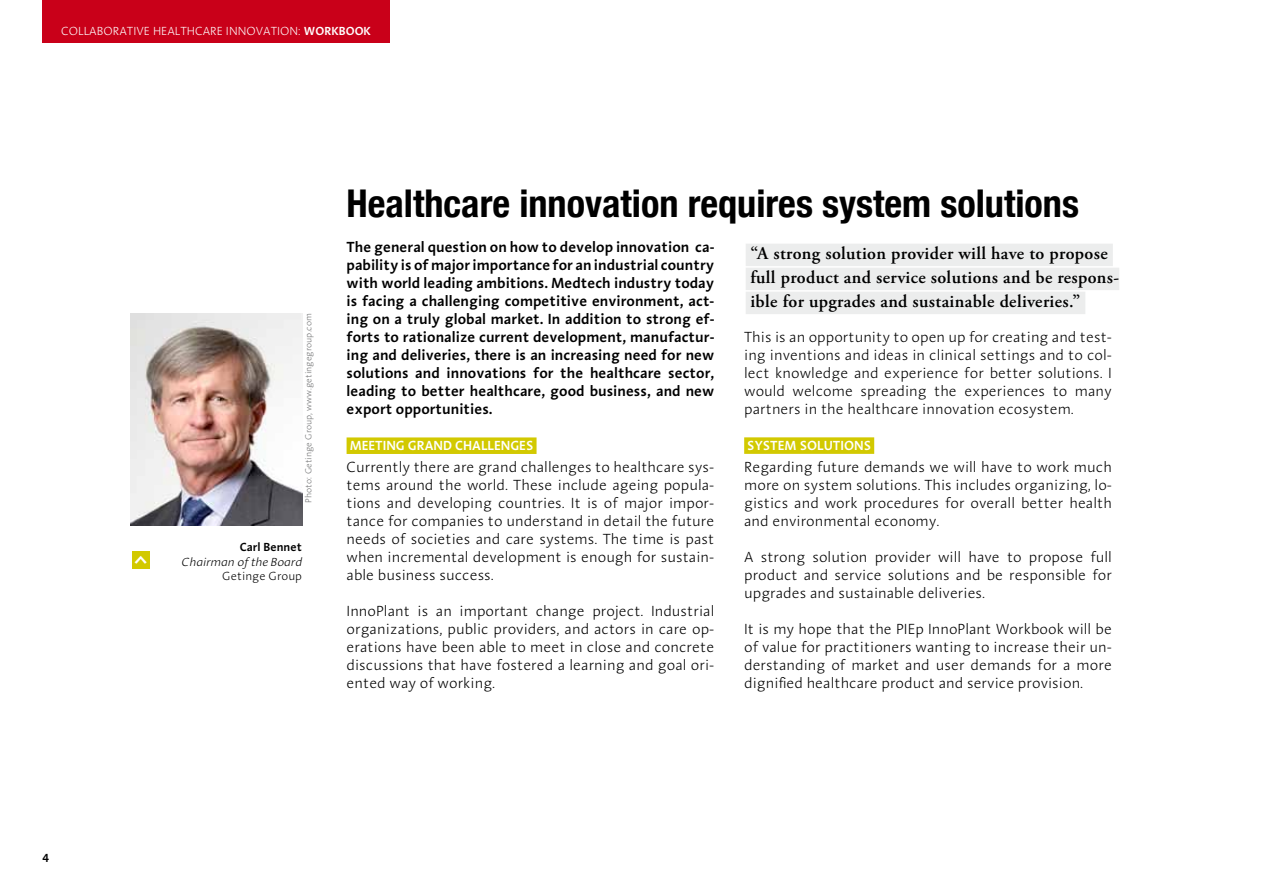
<style>
.page{position:relative;width:1263px;height:893px;background:#fff}
.page>*{position:absolute;margin:0;border:0;box-sizing:border-box;transform-origin:0 0}
.t1{font:700 condensed 38.25px "Helvetica Neue";color:#000}
.t2{font:600 18px/24px "Adobe Garamond Pro";letter-spacing:.02em;color:#000}
.t3{font:300 15px/18px "Linotype Aroma";color:#000;text-align:justify}
.t4{font:600 15px/18px "Linotype Aroma";color:#000;text-align:justify}
.t5{font:600 13.5px "Linotype Aroma";color:#fff}
.t6{font:300 12px "Linotype Aroma";color:#fff}
.t7{font:italic 300 12px "Linotype Aroma";color:#000}
.t8{font:300 12px "Linotype Aroma";color:#000}
.t9{font:600 12px "Linotype Aroma";color:#000}
.t10{font:600 12px "Linotype Aroma";color:#fff}
.t11{font:300 9px "Linotype Aroma";color:#707172}
.s1{font-weight:300}
</style>
<div class="page">
<div style="left:43px;top:0;width:347px;height:43px;background:#c90019"></div>
<div style="left:347px;top:437px;width:189px;height:17px;background:#d2c900"></div>
<div style="left:744px;top:437px;width:130px;height:17px;background:#d2c900"></div>
<div style="left:746px;top:244px;width:367px;height:22px;background:#eceded"></div>
<div style="left:746px;top:268px;width:373px;height:22px;background:#eceded"></div>
<div style="left:746px;top:292px;width:339px;height:22px;background:#eceded"></div>
<div style="left:132px;top:552px;width:17px;height:17px;background:#d2c900"></div>
<img style="left:130px;top:313px;width:172px;height:213px">
<p class="t6" style="left:61px;top:24px;width:194px">COLLABORATIVE HEALTHCARE i nnovatio</p>
<p class="t10" style="left:290px;top:23px;width:83px"><span class="s1">n:</span> WORKBOOK</p>
<p class="t11" style="left:303px;top:503px;width:191px;rotate:-90deg">Photo: Getinge Group, www.getingegroup.com</p>
<p class="t9" style="left:240px;top:539px;width:64px">Carl Bennet</p>
<p class="t7" style="left:182px;top:554px;width:122px">Chairman of the Board</p>
<p class="t8" style="left:222px;top:568px;width:81px">Getinge Group</p>
<h1 class="t1" style="left:347px;top:180px;width:734px">Healthcare innovation requires system solutions</h1>
<p class="t4" style="left:347px;top:238px;width:369px">The general question on how to develop innovation ca&shy;pability is of major importance for an industrial country with world leading ambitions. Medtech industry today is facing a challenging competitive environment, act&shy;ing on a truly global market. In addition to strong ef&shy;forts to rationalize current development, manufactur&shy;ing and deliveries, there is an increasing need for new solutions and innovations for the healthcare sector, leading to better healthcare, good business, and new export opportunities.</p>
<p class="t5" style="left:350px;top:437px;width:185px">MEETING GRAND CHALLENGES</p>
<p class="t3" style="left:347px;top:458px;width:369px">Currently there are grand challenges to healthcare sys&shy;tems around the world. These include ageing popula&shy;tions and developing countries. It is of major impor&shy;tance for companies to understand in detail the future needs of societies and care systems. The time is past when incremental development is enough for sustain&shy;able business success.</p>
<p class="t3" style="left:347px;top:602px;width:369px">InnoPlant is an important change project. Industrial organizations, public providers, and actors in care op&shy;erations have been able to meet in close and concrete discussions that have fostered a learning and goal ori&shy;ented way of working.</p>
<p class="t2" style="left:750px;top:242px;width:370px">“A strong solution provider will have to propose full product and service solutions and be respons&shy;ible for upgrades and sustainable deliveries.”</p>
<p class="t3" style="left:744px;top:328px;width:369px">This is an opportunity to open up for creating and test&shy;ing inventions and ideas in clinical settings and to col&shy;lect knowledge and experience for better solutions. I would welcome spreading the experiences to many partners in the healthcare innovation ecosystem.</p>
<p class="t5" style="left:747px;top:437px;width:125px">SYSTEM SOLUTIONS</p>
<p class="t3" style="left:744px;top:458px;width:369px">Regarding future demands we will have to work much more on system solutions. This includes organizing, lo&shy;gistics and work procedures for overall better health and environmental economy.</p>
<p class="t3" style="left:744px;top:548px;width:369px">A strong solution provider will have to propose full product and service solutions and be responsible for upgrades and sustainable deliveries.</p>
<p class="t3" style="left:744px;top:620px;width:369px">It is my hope that the PIEp InnoPlant Workbook will be of value for practitioners wanting to increase their un&shy;derstanding of market and user demands for a more dignified healthcare product and service provision.</p>
<p class="t9" style="left:43px;top:848px;width:8px">4</p>
</div>
